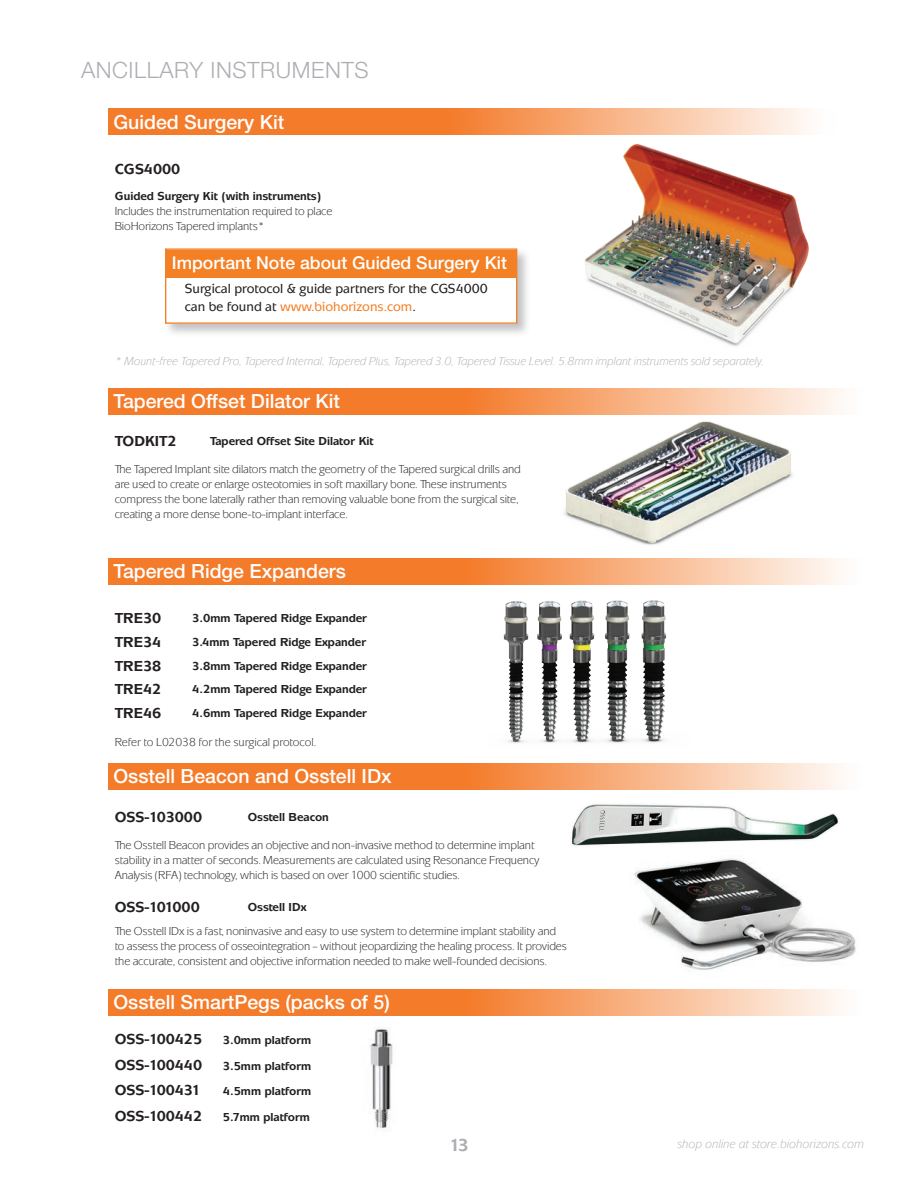
<style>
.page{position:relative;width:918px;height:1188px;background:#fff}
.page>*{position:absolute;margin:0;border:0;box-sizing:border-box;transform-origin:0 0}
.t1{font:300 22.5px "Helvetica Neue LT Pro";letter-spacing:.025em;color:#aeafb3}
.t2{font:500 19.5px "Helvetica Neue LT Pro";color:#fff}
.t3{font:700 18px "Mixage ITC Std";color:#aeafb3}
.t4{font:500 17.7px "Helvetica Neue LT Pro";color:#fff}
.catalog_part_descrip{font:700 15px "Mixage ITC Std";color:#231f20}
.catalog_part_numbers{font:700 15px "Mixage ITC Std";color:#231f20}
.catalog_part_descrip-2{font:500 13.65px/17.7px "Mixage ITC Std";color:#231f20}
.t5{font:italic 12.6px "Mixage ITC Std";color:#aeafb3}
.catalog_description{font:12px/15px "Mixage ITC Std";letter-spacing:-.01em;color:#231f20}
.catalog_part_descrip-3{font:700 12px "Mixage ITC Std";color:#231f20}
.t6{font:italic 12px "Mixage ITC Std";letter-spacing:-.01em;color:#aeafb3}
.s1{color:#f48026}
</style>
<div class="page">
<svg style="left:108px;top:109px;width:701px;height:26px;fill:#f47e2f"></svg>
<div style="left:164px;top:247px;width:367px;height:91px;background:#aeafb3;opacity:.75"></div>
<div style="left:166px;top:249px;width:351px;height:74px;background:#fff"></div>
<div style="left:166px;top:250px;width:350px;height:28px;background:#f48026"></div>
<div style="left:165px;top:248px;width:352px;height:76px;border:1px solid #f48026"></div>
<svg style="left:108px;top:388px;width:734px;height:27px;fill:#f47b2a"></svg>
<img style="left:584px;top:143px;width:225px;height:203px">
<img style="left:369px;top:1027px;width:24px;height:103px">
<svg style="left:108px;top:989px;width:734px;height:27px;fill:#f47e2f"></svg>
<img style="left:459px;top:600px;width:264px;height:164px">
<svg style="left:108px;top:558px;width:734px;height:26px;fill:#f47b2a"></svg>
<img style="left:540px;top:388px;width:273px;height:196px">
<img style="left:570px;top:803px;width:269px;height:43px">
<img style="left:634px;top:858px;width:222px;height:113px">
<svg style="left:108px;top:764px;width:734px;height:26px;fill:#f47e2f"></svg>
<p class="t1" style="left:81px;top:56px;width:289px">ANCILLARY INSTRUMENTS</p>
<h2 class="t2" style="left:113px;top:110px;width:172px">Guided Surgery Kit</h2>
<p class="catalog_part_descrip" style="left:115px;top:160px;width:67px">CGS4000</p>
<p class="catalog_part_descrip-3" style="left:115px;top:189px;width:208px">Guided Surgery Kit (with instruments)</p>
<p class="catalog_description" style="left:115px;top:203px;width:219px">Includes the instrumentation required to place<br>BioHorizons Tapered implants*</p>
<p class="t4" style="left:172px;top:252px;width:337px">Important Note about Guided Surgery Kit</p>
<p class="catalog_part_descrip-2" style="left:185px;top:280px;width:305px">Surgical protocol &amp; guide partners for the CGS4000 can be found at <span class="s1">www.biohorizons.com</span>.</p>
<p class="t6" style="left:115px;top:354px;width:651px">* Mount-free Tapered Pro, Tapered Internal, Tapered Plus, Tapered 3.0, Tapered Tissue Level. 5.8mm implant instruments sold separately.</p>
<h2 class="t2" style="left:113px;top:390px;width:228px">Tapered Offset Dilator Kit</h2>
<p class="catalog_part_descrip" style="left:115px;top:432px;width:64px">TODKIT2</p>
<p class="catalog_part_descrip-3" style="left:210px;top:433px;width:165px">Tapered Offset Site Dilator Kit</p>
<p class="catalog_description" style="left:115px;top:461px;width:408px">The Tapered Implant site dilators match the geometry of the Tapered surgical drills and are used to create or enlarge osteotomies in soft maxillary bone. These instruments compress the bone laterally rather than removing valuable bone from the surgical site, creating a more dense bone-to-implant interface.</p>
<h2 class="t2" style="left:113px;top:559px;width:234px">Tapered Ridge Expanders</h2>
<p class="catalog_part_numbers" style="left:115px;top:609px;width:48px">TRE30</p>
<p class="catalog_part_descrip-3" style="left:192px;top:611px;width:176px">3.0mm Tapered Ridge Expander</p>
<p class="catalog_part_numbers" style="left:115px;top:633px;width:48px">TRE34</p>
<p class="catalog_part_descrip-3" style="left:192px;top:635px;width:175px">3.4mm Tapered Ridge Expander</p>
<p class="catalog_part_numbers" style="left:115px;top:657px;width:48px">TRE38</p>
<p class="catalog_part_descrip-3" style="left:192px;top:658px;width:176px">3.8mm Tapered Ridge Expander</p>
<p class="catalog_part_numbers" style="left:115px;top:680px;width:48px">TRE42</p>
<p class="catalog_part_descrip-3" style="left:192px;top:682px;width:176px">4.2mm Tapered Ridge Expander</p>
<p class="catalog_part_numbers" style="left:115px;top:704px;width:48px">TRE46</p>
<p class="catalog_part_descrip-3" style="left:192px;top:706px;width:176px">4.6mm Tapered Ridge Expander</p>
<p class="catalog_description" style="left:115px;top:735px;width:203px">Refer to L02038 for the surgical protocol.</p>
<h2 class="t2" style="left:113px;top:765px;width:280px">Osstell Beacon and Osstell IDx</h2>
<p class="catalog_part_descrip" style="left:115px;top:808px;width:89px">OSS-103000</p>
<p class="catalog_part_descrip-3" style="left:248px;top:810px;width:83px">Osstell Beacon</p>
<p class="catalog_description" style="left:115px;top:838px;width:427px">The Osstell Beacon provides an objective and non-invasive method to determine implant stability in a matter of seconds. Measurements are calculated using Resonance Frequency<br>Analysis (RFA) technology, which is based on over 1000 scientific studies.</p>
<p class="catalog_part_descrip" style="left:115px;top:898px;width:87px">OSS-101000</p>
<p class="catalog_part_descrip-3" style="left:248px;top:899px;width:60px">Osstell IDx</p>
<p class="catalog_description" style="left:115px;top:924px;width:454px">The Osstell IDx is a fast, noninvasive and easy to use system to determine implant stability and to assess the process of osseointegration – without jeopardizing the healing process. It provides the accurate, consistent and objective information needed to make well-founded decisions.</p>
<h2 class="t2" style="left:113px;top:990px;width:278px">Osstell SmartPegs (packs of 5)</h2>
<p class="catalog_part_descrip" style="left:115px;top:1030px;width:89px">OSS-100425</p>
<p class="catalog_part_descrip-3" style="left:223px;top:1033px;width:90px">3.0mm platform</p>
<p class="catalog_part_descrip" style="left:115px;top:1056px;width:89px">OSS-100440</p>
<p class="catalog_part_descrip-3" style="left:223px;top:1059px;width:90px">3.5mm platform</p>
<p class="catalog_part_descrip" style="left:115px;top:1081px;width:88px">OSS-100431</p>
<p class="catalog_part_descrip-3" style="left:223px;top:1084px;width:90px">4.5mm platform</p>
<p class="catalog_part_descrip" style="left:115px;top:1107px;width:89px">OSS-100442</p>
<p class="catalog_part_descrip-3" style="left:223px;top:1110px;width:89px">5.7mm platform</p>
<h3 class="t3" style="left:449px;top:1135px;width:21px">13</h3>
<p class="t5" style="left:678px;top:1137px;width:188px">shop online at store.biohorizons.com</p>
</div>
